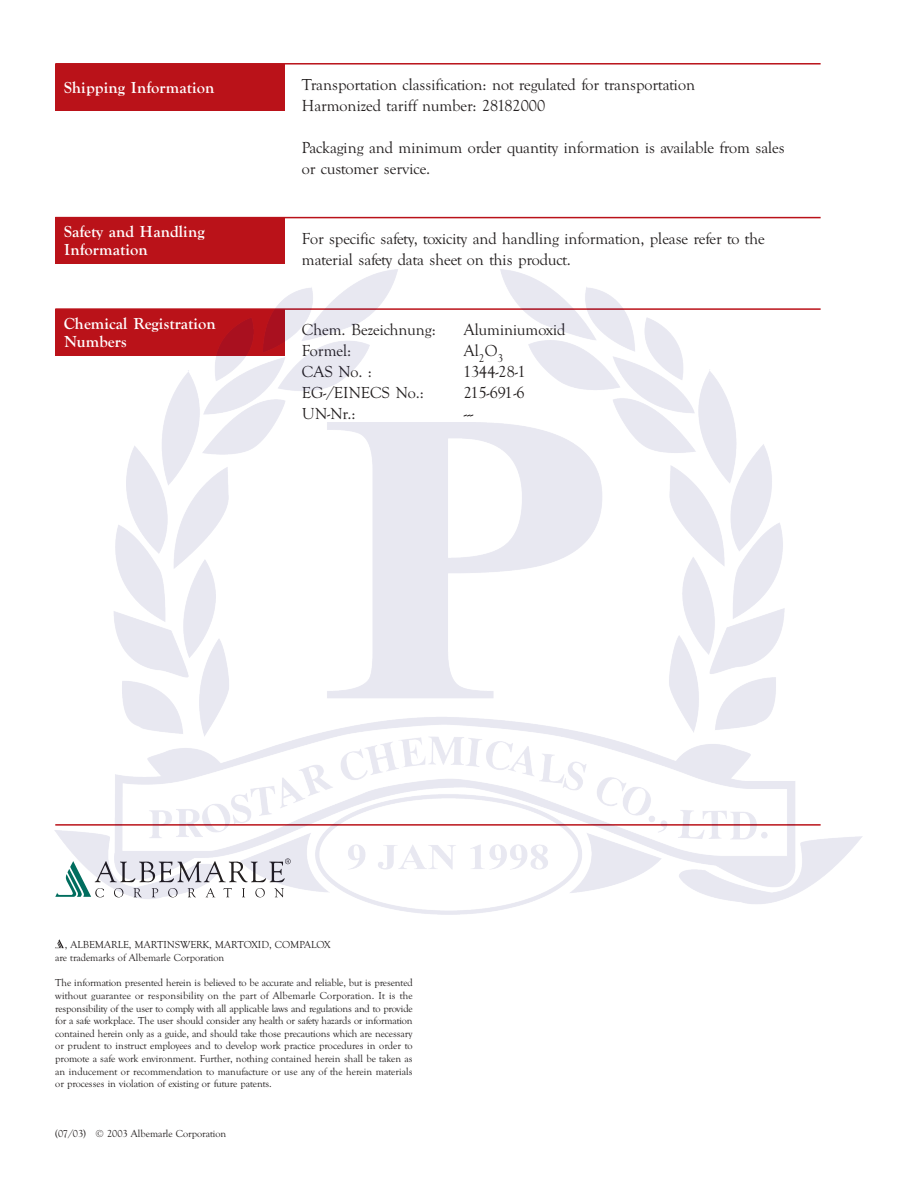
<style>
.page{position:relative;width:918px;height:1185px;background:#fff}
.page>*{position:absolute;margin:0;border:0;box-sizing:border-box;transform-origin:0 0}
.t1{font:16.5px/21px "Goudy Old Style";color:#231f1f}
.t2{font:700 16.5px/18px "Goudy Old Style";color:#fff}
.t3{font:10.5px/12.6px "Goudy Old Style";color:#231f1f}
</style>
<div class="page">
<svg style="left:55px;top:939px;width:9px;height:9px"></svg>
<div style="left:55px;top:64px;width:230px;height:47px;background:#ba1219"></div>
<hr style="left:55px;top:63px;width:766px;height:2px;background:#ba1219">
<div style="left:55px;top:218px;width:230px;height:46px;background:#ba1219"></div>
<hr style="left:55px;top:217px;width:766px;height:1px;background:#ba1219">
<img style="left:55px;top:270px;width:808px;height:645px">
<h1 class="t2" style="left:64px;top:80px;width:152px">Shipping Information</h1>
<h1 class="t2" style="left:64px;top:224px;width:142px">Safety and Handling<br>Information</h1>
<h1 class="t2" style="left:64px;top:316px;width:154px">Chemical Registration<br>Numbers</h1>
<h1 class="t1" style="left:302px;top:75px;width:395px">Transportation classification: not regulated for transportation<br>Harmonized tariff number: 28182000</h1>
<h1 class="t1" style="left:302px;top:138px;width:484px">Packaging and minimum order quantity information is available from sales or customer service.</h1>
<h1 class="t1" style="left:302px;top:229px;width:464px">For specific safety, toxicity and handling information, please refer to the material safety data sheet on this product.</h1>
<h1 class="t1" style="left:302px;top:320px;width:135px">Chem. Bezeichnung:</h1>
<h1 class="t1" style="left:464px;top:320px;width:103px">Aluminiumoxid</h1>
<h1 class="t1" style="left:302px;top:341px;width:51px">Formel:</h1>
<h1 class="t1" style="left:464px;top:341px;width:41px">Al<sub>2</sub>O<sub>3</sub></h1>
<h1 class="t1" style="left:302px;top:362px;width:72px">CAS No. :</h1>
<h1 class="t1" style="left:464px;top:362px;width:64px">1344-28-1</h1>
<h1 class="t1" style="left:302px;top:383px;width:123px">EG-/EINECS No.:</h1>
<h1 class="t1" style="left:464px;top:383px;width:62px">215-691-6</h1>
<h1 class="t1" style="left:302px;top:404px;width:55px">UN-Nr.:</h1>
<h1 class="t1" style="left:464px;top:404px;width:11px">---</h1>
<p class="t3" style="left:55px;top:939px;width:277px;text-indent:9px">, ALBEMARLE, MARTINSWERK, MARTOXID, COMPALOX are trademarks of Albemarle Corporation</p>
<p class="t3" style="left:55px;top:977px;width:359px;text-align:justify">The information presented herein is believed to be accurate and reliable, but is presented without guarantee or responsibility on the part of Albemarle Corporation. It is the responsibility of the user to comply with all applicable laws and regulations and to provide for a safe workplace. The user should consider any health or safety hazards or information contained herein only as a guide, and should take those precautions which are necessary or prudent to instruct employees and to develop work practice procedures in order to promote a safe work environment. Further, nothing contained herein shall be taken as an inducement or recommendation to manufacture or use any of the herein materials or processes in violation of existing or future patents.</p>
<p class="t3" style="left:55px;top:1128px;width:172px">(07/03) © 2003 Albemarle Corporation</p>
</div>
